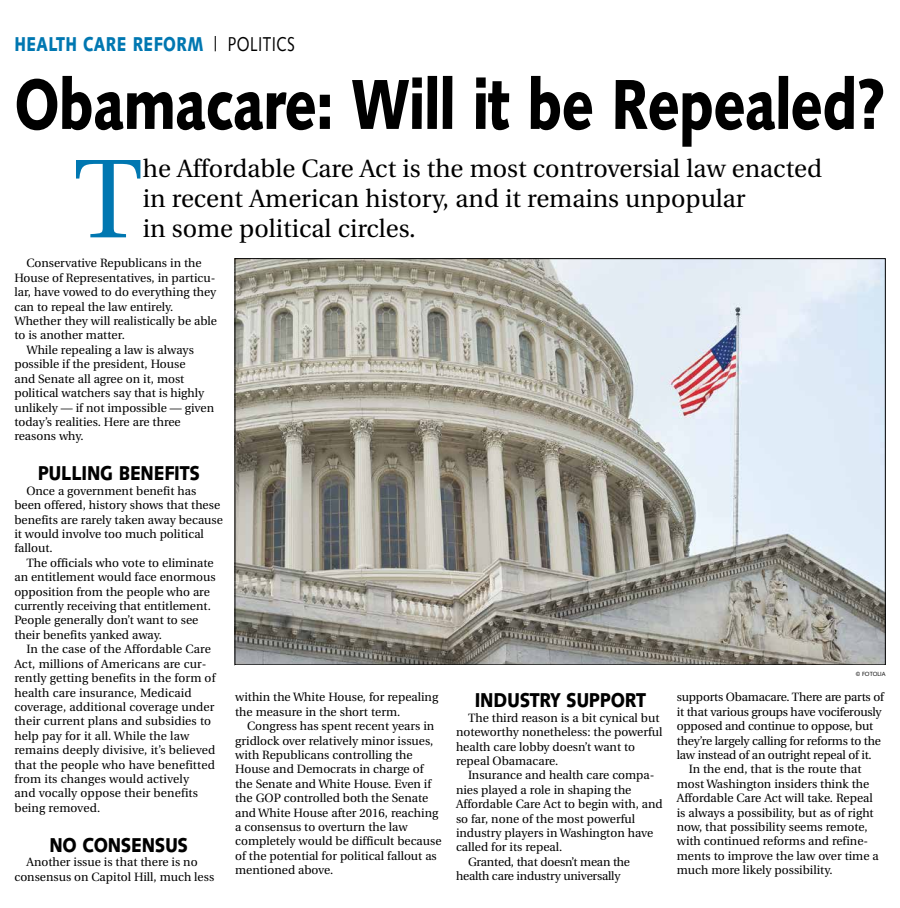
<style>
.page{position:relative;width:900px;height:908px;background:#fff}
.page>*{position:absolute;margin:0;border:0;box-sizing:border-box;transform-origin:0 0}
.t1{font:111.7px "Utopia";color:#0077b1}
.t2{font:900 70.6px "Syntax";letter-spacing:-.015em;color:#000;scale:.77 1}
.t3{font:25px/30px "Utopia";color:#000}
.t4{font:900 20px "Syntax";letter-spacing:-.015em;color:#000;scale:.86 1}
.t5{font:900 20px "Syntax";letter-spacing:.025em;color:#0077b1;scale:.77 1}
.t6{font:12px/14.4px "Utopia";color:#000}
.t7{font:12px "Utopia";letter-spacing:-.02em;color:#000}
.t8{font:6px "Syntax";letter-spacing:-.01em;color:#000;scale:.95 1}
.s1{font-weight:400;color:#000}
</style>
<div class="page">
<img style="left:237px;top:260px;width:647px;height:403px">
<h3 class="t5" style="left:14px;top:32px;width:366px">HEALTH CARE REFORM <span class="s1">| POLITICS</span></h3>
<h2 class="t2" style="left:14px;top:63px;width:1133px">Obamacare: Will it be Repealed?</h2>
<h1 class="t1" style="left:74px;top:138px;width:71px">T</h1>
<h3 class="t3" style="left:143px;top:154px;width:681px">he Affordable Care Act is the most controversial law enacted in recent American history, and it remains unpopular<br>in some political circles.</h3>
<p class="t6" style="left:26px;top:256px;width:177px">Conservative Republicans in the</p>
<p class="t6" style="left:14px;top:271px;width:203px">House of Representatives, in particu-</p>
<p class="t6" style="left:14px;top:285px;width:203px">lar, have vowed to do everything they</p>
<p class="t6" style="left:14px;top:299px;width:160px">can to repeal the law entirely.</p>
<p class="t6" style="left:14px;top:314px;width:204px">Whether they will realistically be able</p>
<p class="t6" style="left:14px;top:328px;width:112px">to is another matter.</p>
<p class="t6" style="left:26px;top:343px;width:169px">While repealing a law is always</p>
<p class="t6" style="left:14px;top:357px;width:173px">possible if the president, House</p>
<p class="t6" style="left:14px;top:371px;width:171px">and Senate all agree on it, most</p>
<p class="t6" style="left:14px;top:386px;width:191px">political watchers say that is highly</p>
<p class="t6" style="left:14px;top:400px;width:201px">unlikely — if not impossible — given</p>
<p class="t6" style="left:14px;top:415px;width:168px">today’s realities. Here are three</p>
<p class="t6" style="left:14px;top:429px;width:71px">reasons why.</p>
<h3 class="t4" style="left:38px;top:461px;width:190px">PULLING BENEFITS</h3>
<p class="t6" style="left:14px;top:483px;width:210px;text-indent:12px">Once a government benefit has been offered, history shows that these benefits are rarely taken away because it would involve too much political fallout.</p>
<p class="t6" style="left:14px;top:555px;width:203px;text-indent:12px">The officials who vote to eliminate an entitlement would face enormous opposition from the people who are currently receiving that entitlement.<br>People generally don’t want to see their benefits yanked away.</p>
<p class="t6" style="left:14px;top:642px;width:203px;text-indent:12px">In the case of the Affordable Care Act, millions of Americans are cur&shy;rently getting benefits in the form of health care insurance, Medicaid coverage, additional coverage under their current plans and subsidies to help pay for it all. While the law remains deeply divisive, it’s believed that the people who have benefitted from its changes would actively<br>and vocally oppose their benefits being removed.</p>
<h3 class="t4" style="left:49px;top:832px;width:163px">NO CONSENSUS</h3>
<p class="t6" style="left:14px;top:855px;width:201px;text-align:center">Another issue is that there is no consensus on Capitol Hill, much less</p>
<p class="t6" style="left:235px;top:690px;width:205px">within the White House, for repealing the measure in the short term.</p>
<p class="t6" style="left:235px;top:719px;width:208px;text-indent:12px">Congress has spent recent years in gridlock over relatively minor issues, with Republicans controlling the House and Democrats in charge of the Senate and White House. Even if the GOP controlled both the Senate and White House after 2016, reaching a consensus to overturn the law completely would be difficult because of the potential for political fallout as mentioned above.</p>
<h3 class="t4" style="left:475px;top:688px;width:200px">INDUSTRY SUPPORT</h3>
<p class="t6" style="left:456px;top:710px;width:208px;text-indent:12px">The third reason is a bit cynical but noteworthy nonetheless: the powerful health care lobby doesn’t want to repeal Obamacare.</p>
<p class="t6" style="left:468px;top:768px;width:188px">Insurance and health care compa-</p>
<p class="t6" style="left:456px;top:782px;width:177px">nies played a role in shaping the</p>
<p class="t6" style="left:456px;top:796px;width:208px">Affordable Care Act to begin with, and</p>
<p class="t6" style="left:456px;top:811px;width:181px">so far, none of the most powerful</p>
<p class="t6" style="left:456px;top:825px;width:199px">industry players in Washington have</p>
<p class="t6" style="left:456px;top:840px;width:108px">called for its repeal.</p>
<p class="t7" style="left:468px;top:854px;width:164px">Granted, that doesn’t mean the</p>
<p class="t7" style="left:456px;top:869px;width:166px">health care industry universally</p>
<p class="t8" style="left:856px;top:670px;width:33px">© FOTOLIA</p>
<p class="t7" style="left:677px;top:690px;width:209px">supports Obamacare. There are parts of</p>
<p class="t7" style="left:677px;top:704px;width:206px">it that various groups have vociferously</p>
<p class="t7" style="left:677px;top:719px;width:198px">opposed and continue to oppose, but</p>
<p class="t7" style="left:677px;top:733px;width:206px">they’re largely calling for reforms to the</p>
<p class="t7" style="left:677px;top:748px;width:197px">law instead of an outright repeal of it.</p>
<p class="t6" style="left:689px;top:762px;width:174px">In the end, that is the route that</p>
<p class="t6" style="left:677px;top:776px;width:194px">most Washington insiders think the</p>
<p class="t6" style="left:677px;top:791px;width:198px">Affordable Care Act will take. Repeal</p>
<p class="t6" style="left:677px;top:805px;width:198px">is always a possibility, but as of right</p>
<p class="t6" style="left:677px;top:819px;width:192px">now, that possibility seems remote,</p>
<p class="t6" style="left:677px;top:834px;width:193px">with continued reforms and refine-</p>
<p class="t6" style="left:677px;top:848px;width:204px">ments to improve the law over time a</p>
<p class="t6" style="left:677px;top:863px;width:157px">much more likely possibility.</p>
</div>
